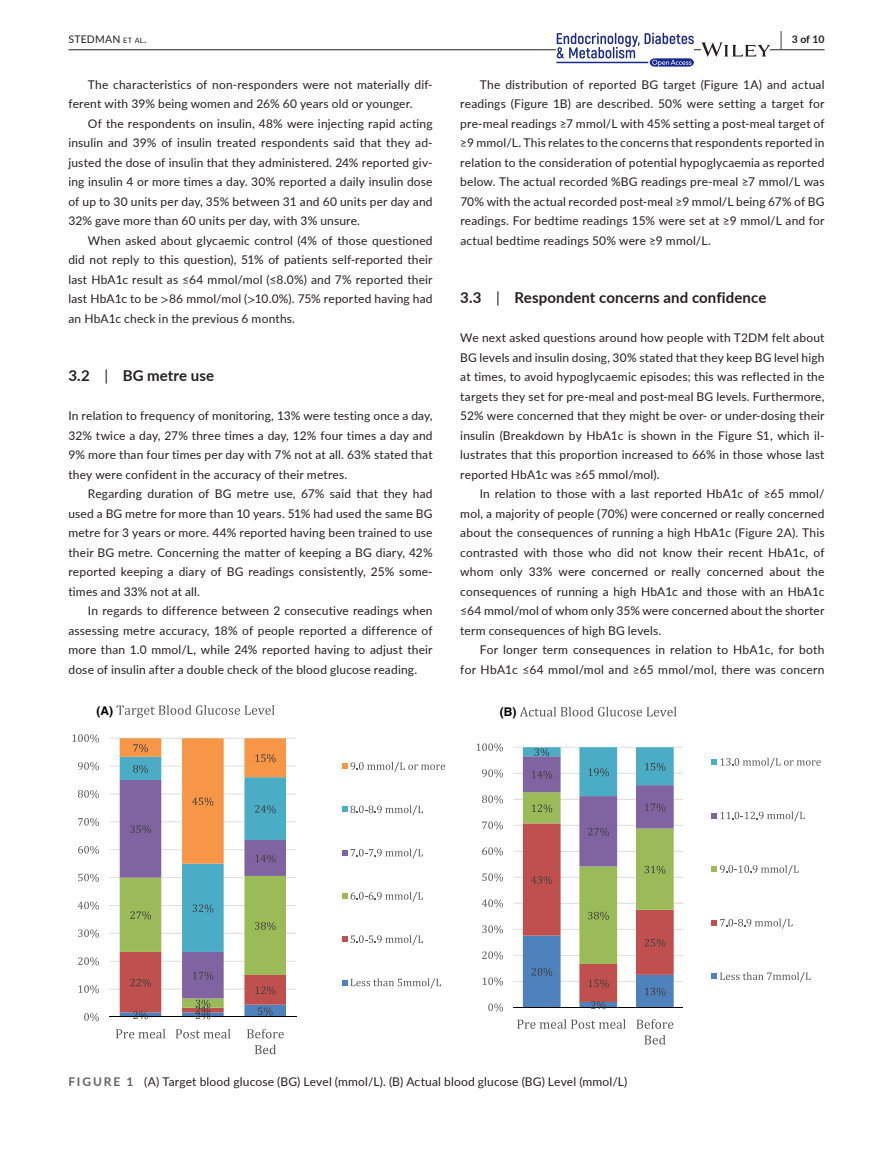
<style>
.page{position:relative;width:893px;height:1174px;background:#fff}
.page>*{position:absolute;margin:0;border:0;box-sizing:border-box;transform-origin:0 0}
.t1{font:700 15px "Lato";letter-spacing:.01em;color:#231f20}
.t2{font:12px/19.5px "Lato";letter-spacing:.015em;color:#231f20;text-align:justify}
.t3{font:700 12px "Helvetica";color:#000}
.t4{font:10.5px "Lato";letter-spacing:.02em;color:#231f20}
.t5{font:700 10.5px "Lato";color:#231f20}
.s1{font-size:7.35px}
.s2{font-size:19.5px}
.s3{font-family:"STIX"}
.s4{font-weight:400}
.s5{font-weight:700;color:#636366}
</style>
<div class="page">
<hr style="left:68px;top:49px;width:756px;height:1px;background:#231f20">
<svg style="left:556px;top:33px;width:138px;height:34px"></svg>
<svg style="left:701px;top:42px;width:69px;height:15px"></svg>
<hr style="left:109px;top:988px;width:187px;height:1px;background:#d9d9d9">
<hr style="left:109px;top:960px;width:187px;height:1px;background:#d9d9d9">
<hr style="left:109px;top:933px;width:187px;height:1px;background:#d9d9d9">
<hr style="left:109px;top:905px;width:187px;height:1px;background:#d9d9d9">
<hr style="left:109px;top:877px;width:187px;height:1px;background:#d9d9d9">
<hr style="left:109px;top:849px;width:187px;height:1px;background:#d9d9d9">
<hr style="left:109px;top:821px;width:187px;height:1px;background:#d9d9d9">
<hr style="left:109px;top:793px;width:187px;height:1px;background:#d9d9d9">
<hr style="left:109px;top:765px;width:187px;height:1px;background:#d9d9d9">
<hr style="left:109px;top:737px;width:187px;height:1px;background:#d9d9d9">
<hr style="left:109px;top:1016px;width:187px;height:1px;background:#000">
<svg style="left:120px;top:738px;width:166px;height:281px"></svg>
<svg style="left:84px;top:1013px;width:15px;height:8px"></svg>
<svg style="left:78px;top:985px;width:21px;height:8px"></svg>
<svg style="left:78px;top:957px;width:21px;height:8px"></svg>
<svg style="left:78px;top:929px;width:21px;height:8px"></svg>
<svg style="left:78px;top:901px;width:21px;height:8px"></svg>
<svg style="left:78px;top:873px;width:21px;height:8px"></svg>
<svg style="left:78px;top:846px;width:21px;height:8px"></svg>
<svg style="left:78px;top:818px;width:21px;height:8px"></svg>
<svg style="left:78px;top:790px;width:21px;height:8px"></svg>
<svg style="left:78px;top:762px;width:21px;height:8px"></svg>
<svg style="left:72px;top:734px;width:27px;height:8px"></svg>
<svg style="left:116px;top:1029px;width:49px;height:9px"></svg>
<svg style="left:176px;top:1029px;width:54px;height:9px"></svg>
<svg style="left:247px;top:1029px;width:37px;height:9px"></svg>
<svg style="left:255px;top:1044px;width:21px;height:10px"></svg>
<svg style="left:117px;top:705px;width:158px;height:12px"></svg>
<svg style="left:342px;top:762px;width:103px;height:10px"></svg>
<svg style="left:342px;top:805px;width:81px;height:10px"></svg>
<svg style="left:342px;top:848px;width:81px;height:10px"></svg>
<svg style="left:342px;top:892px;width:81px;height:10px"></svg>
<svg style="left:342px;top:935px;width:81px;height:10px"></svg>
<svg style="left:342px;top:978px;width:99px;height:10px"></svg>
<hr style="left:513px;top:981px;width:170px;height:1px;background:#d9d9d9">
<hr style="left:513px;top:955px;width:170px;height:1px;background:#d9d9d9">
<hr style="left:513px;top:929px;width:170px;height:1px;background:#d9d9d9">
<hr style="left:513px;top:902px;width:170px;height:1px;background:#d9d9d9">
<hr style="left:513px;top:876px;width:170px;height:1px;background:#d9d9d9">
<hr style="left:513px;top:851px;width:170px;height:1px;background:#d9d9d9">
<hr style="left:513px;top:825px;width:170px;height:1px;background:#d9d9d9">
<hr style="left:513px;top:799px;width:170px;height:1px;background:#d9d9d9">
<hr style="left:513px;top:773px;width:170px;height:1px;background:#d9d9d9">
<hr style="left:513px;top:747px;width:170px;height:1px;background:#d9d9d9">
<hr style="left:513px;top:1007px;width:170px;height:1px;background:#000">
<svg style="left:523px;top:747px;width:151px;height:262px"></svg>
<svg style="left:488px;top:1003px;width:15px;height:8px"></svg>
<svg style="left:482px;top:977px;width:21px;height:8px"></svg>
<svg style="left:482px;top:951px;width:21px;height:8px"></svg>
<svg style="left:482px;top:925px;width:21px;height:8px"></svg>
<svg style="left:482px;top:899px;width:21px;height:8px"></svg>
<svg style="left:482px;top:873px;width:21px;height:8px"></svg>
<svg style="left:482px;top:847px;width:21px;height:8px"></svg>
<svg style="left:482px;top:821px;width:21px;height:8px"></svg>
<svg style="left:482px;top:795px;width:21px;height:8px"></svg>
<svg style="left:482px;top:769px;width:21px;height:8px"></svg>
<svg style="left:476px;top:743px;width:27px;height:8px"></svg>
<svg style="left:517px;top:1019px;width:108px;height:9px"></svg>
<svg style="left:636px;top:1019px;width:37px;height:9px"></svg>
<svg style="left:644px;top:1035px;width:21px;height:9px"></svg>
<svg style="left:520px;top:707px;width:156px;height:9px"></svg>
<svg style="left:711px;top:758px;width:110px;height:10px"></svg>
<svg style="left:711px;top:811px;width:94px;height:10px"></svg>
<svg style="left:711px;top:865px;width:88px;height:10px"></svg>
<svg style="left:711px;top:918px;width:82px;height:10px"></svg>
<svg style="left:711px;top:972px;width:100px;height:10px"></svg>
<p class="t4" style="left:68px;top:31px;width:80px">STEDMAN <span class="s1">et al</span>.</p>
<p class="t5" style="left:780px;top:31px;width:46px"><span class="s2">|</span> 3 of 10</p>
<p class="t2" style="left:68px;top:74px;width:366px;text-indent:20px">The characteristics of non-responders were not materially dif&shy;ferent with 39% being women and 26% 60 years old or younger.</p>
<p class="t2" style="left:68px;top:113px;width:366px;text-indent:20px">Of the respondents on insulin, 48% were injecting rapid acting insulin and 39% of insulin treated respondents said that they ad&shy;justed the dose of insulin that they administered. 24% reported giv&shy;ing insulin 4 or more times a day. 30% reported a daily insulin dose of up to 30 units per day, 35% between 31 and 60 units per day and 32% gave more than 60 units per day, with 3% unsure.</p>
<p class="t2" style="left:68px;top:230px;width:366px;text-indent:20px">When asked about glycaemic control (4% of those questioned did not reply to this question), 51% of patients self-reported their last HbA1c result as ≤64 mmol/mol (≤8.0%) and 7% reported their last HbA1c to be <span class="s3">&gt;</span>86 mmol/mol (<span class="s3">&gt;</span>10.0%). 75% reported having had an HbA1c check in the previous 6 months.</p>
<p class="t2" style="left:460px;top:74px;width:366px;text-indent:19px">The distribution of reported BG target (Figure 1A) and actual readings (Figure 1B) are described. 50% were setting a target for pre-meal readings ≥7 mmol/L with 45% setting a post-meal target of ≥9 mmol/L. This relates to the concerns that respondents reported in relation to the consideration of potential hypoglycaemia as reported below. The actual recorded %BG readings pre-meal ≥7 mmol/L was 70% with the actual recorded post-meal ≥9 mmol/L being 67% of BG readings. For bedtime readings 15% were set at ≥9 mmol/L and for actual bedtime readings 50% were ≥9 mmol/L.</p>
<p class="t1" style="left:460px;top:287px;width:308px">3.3 <span class="s4">|</span> Respondent concerns and confidence</p>
<p class="t2" style="left:460px;top:327px;width:366px">We next asked questions around how people with T2DM felt about BG levels and insulin dosing, 30% stated that they keep BG level high at times, to avoid hypoglycaemic episodes; this was reflected in the targets they set for pre-meal and post-meal BG levels. Furthermore, 52% were concerned that they might be over- or under-dosing their insulin (Breakdown by HbA1c is shown in the Figure S1, which il&shy;lustrates that this proportion increased to 66% in those whose last reported HbA1c was ≥65 mmol/mol).</p>
<p class="t2" style="left:460px;top:483px;width:366px;text-indent:20px">In relation to those with a last reported HbA1c of ≥65 mmol/ mol, a majority of people (70%) were concerned or really concerned about the consequences of running a high HbA1c (Figure 2A). This contrasted with those who did not know their recent HbA1c, of whom only 33% were concerned or really concerned about the consequences of running a high HbA1c and those with an HbA1c ≤64 mmol/mol of whom only 35% were concerned about the shorter term consequences of high BG levels.</p>
<p class="t2" style="left:460px;top:639px;width:366px;text-align:right">For longer term consequences in relation to HbA1c, for both<br>for HbA1c ≤64 mmol/mol and ≥65 mmol/mol, there was concern</p>
<p class="t1" style="left:68px;top:365px;width:147px">3.2 <span class="s4">|</span> BG metre use</p>
<p class="t2" style="left:68px;top:405px;width:366px">In relation to frequency of monitoring, 13% were testing once a day, 32% twice a day, 27% three times a day, 12% four times a day and 9% more than four times per day with 7% not at all. 63% stated that they were confident in the accuracy of their metres.</p>
<p class="t2" style="left:68px;top:483px;width:366px;text-indent:19px">Regarding duration of BG metre use, 67% said that they had used a BG metre for more than 10 years. 51% had used the same BG metre for 3 years or more. 44% reported having been trained to use their BG metre. Concerning the matter of keeping a BG diary, 42% reported keeping a diary of BG readings consistently, 25% some&shy;times and 33% not at all.</p>
<p class="t2" style="left:68px;top:600px;width:366px;text-indent:20px">In regards to difference between 2 consecutive readings when assessing metre accuracy, 18% of people reported a difference of more than 1.0 mmol/L, while 24% reported having to adjust their dose of insulin after a double check of the blood glucose reading.</p>
<p class="t3" style="left:96px;top:703px;width:18px">(A)</p>
<p class="t3" style="left:500px;top:705px;width:18px">(B)</p>
<p class="t2" style="left:68px;top:1071px;width:560px"><span class="s5">FIGURE 1</span> (A) Target blood glucose (BG) Level (mmol/L). (B) Actual blood glucose (BG) Level (mmol/L)</p>
</div>
